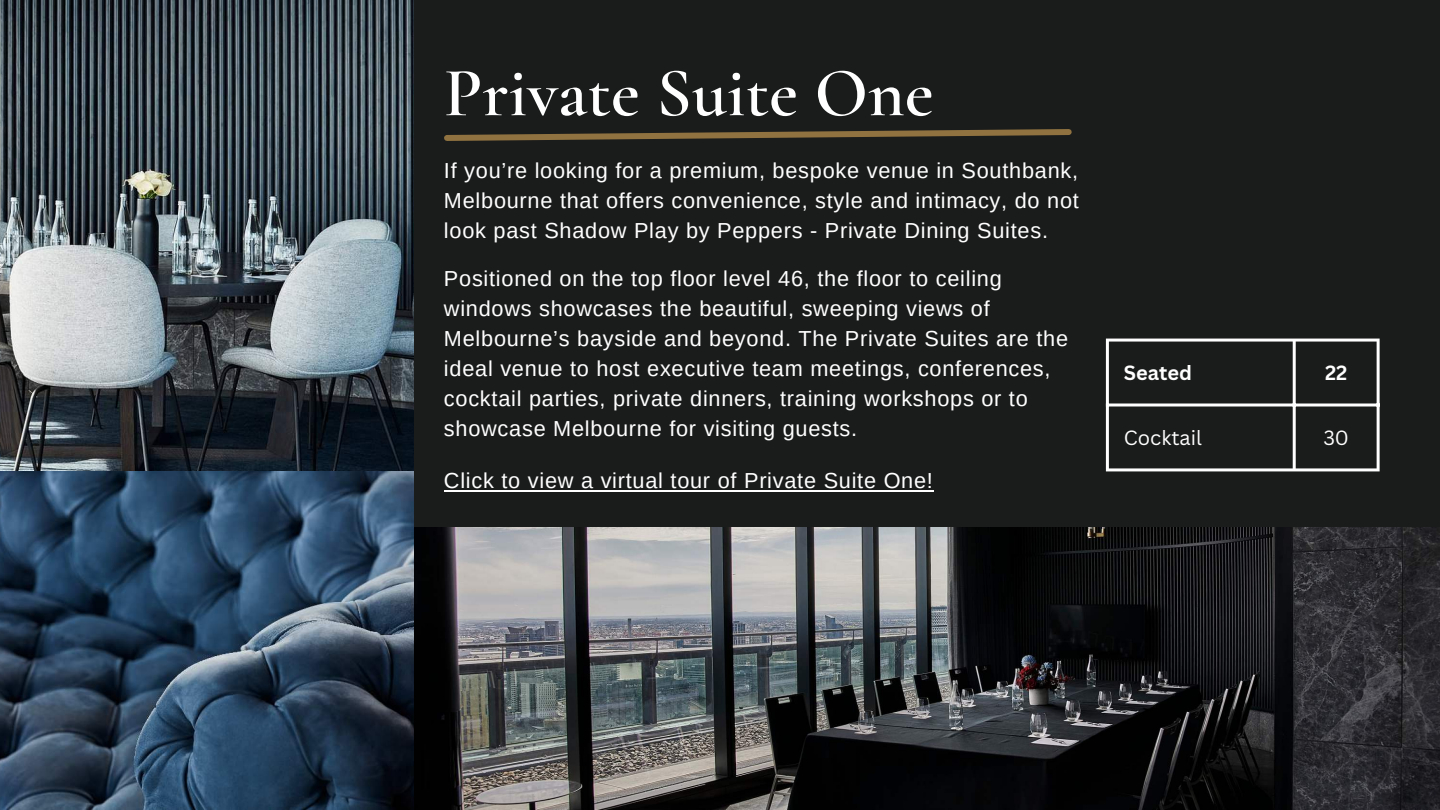
<style>
.page{position:relative;width:1440px;height:810px;background:#1a1b1b}
.page>*{position:absolute;margin:0;border:0;box-sizing:border-box;transform-origin:0 0}
.t1{font:600 70px "Cormorant Garamond";color:#fff}
.t2{font:21.7px/30px "Arimo";letter-spacing:.035em;color:#fff;text-align:justify}
.t3{font:20px "Canva Sans";color:#fff}
.t4{font:700 20px "Canva Sans";color:#fff}
</style>
<div class="page">
<svg style="left:444px;top:129px;width:628px;height:12px"></svg>
<img style="left:0;top:0;width:414px;height:471px">
<img style="left:0;top:471px;width:414px;height:339px">
<img style="left:414px;top:527px;width:1026px;height:283px">
<hr style="left:1106px;top:342px;width:3px;height:126px;background:#fff">
<hr style="left:1293px;top:342px;width:3px;height:126px;background:#fff">
<hr style="left:1377px;top:342px;width:3px;height:126px;background:#fff">
<hr style="left:1106px;top:339px;width:274px;height:3px;background:#fff">
<hr style="left:1106px;top:403px;width:274px;height:3px;background:#fff">
<hr style="left:1106px;top:468px;width:274px;height:3px;background:#fff">
<hr style="left:444px;top:490px;width:490px;height:1px;background:#fff">
<h1 class="t1" style="left:444px;top:50px;width:491px">Private Suite One</h1>
<p class="t2" style="left:444px;top:156px;width:636px">If you’re looking for a premium, bespoke venue in Southbank, Melbourne that offers convenience, style and intimacy, do not look past Shadow Play by Peppers - Private Dining Suites.</p>
<p class="t2" style="left:444px;top:264px;width:626px;text-align:left">Positioned on the top floor level 46, the floor to ceiling windows showcases the beautiful, sweeping views of Melbourne’s bayside and beyond. The Private Suites are the ideal venue to host executive team meetings, conferences, cocktail parties, private dinners, training workshops or to showcase Melbourne for visiting guests.</p>
<p class="t2" style="left:444px;top:466px;width:491px">Click to view a virtual tour of Private Suite One!</p>
<p class="t4" style="left:1124px;top:361px;width:70px">Seated</p>
<p class="t4" style="left:1325px;top:361px;width:24px">22</p>
<p class="t3" style="left:1124px;top:426px;width:80px">Cocktail</p>
<p class="t3" style="left:1323px;top:426px;width:27px">30</p>
</div>
